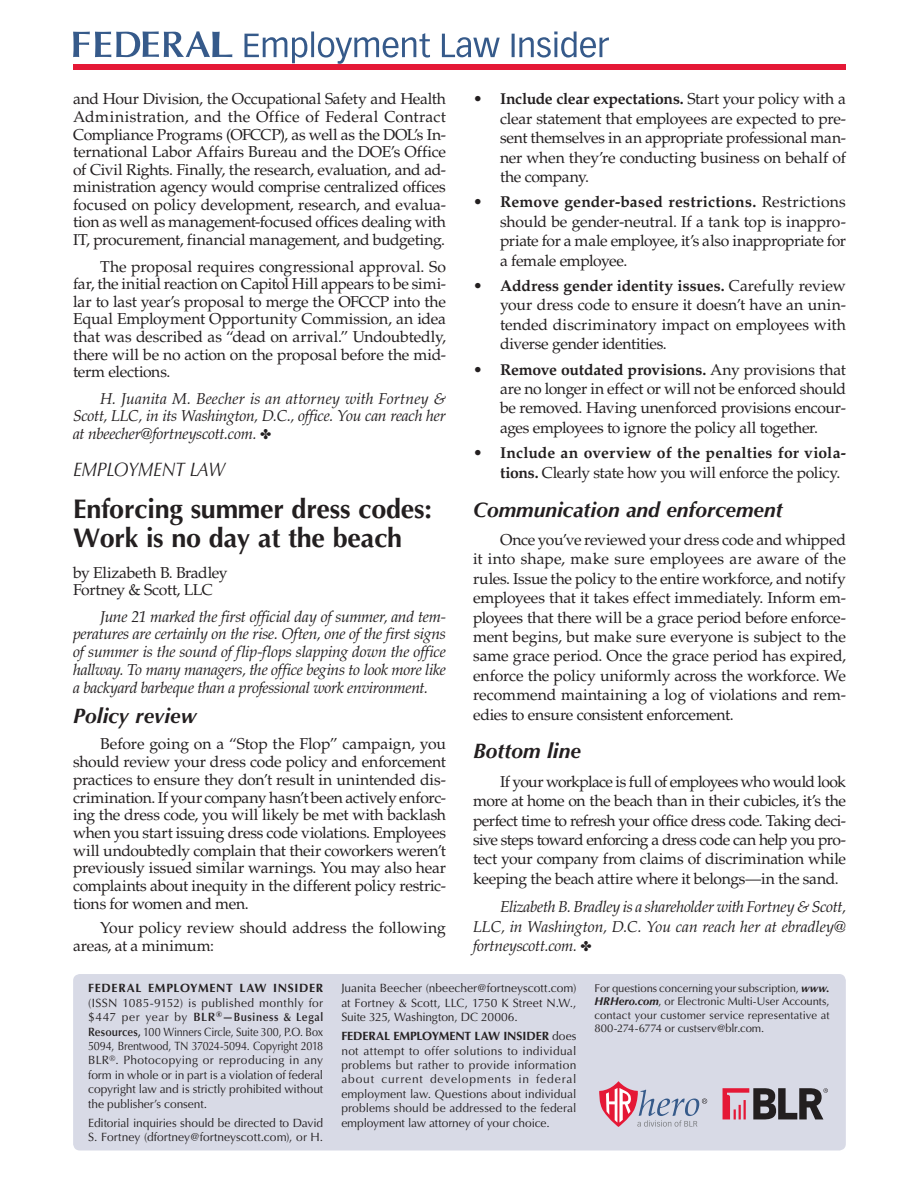
<style>
.page{position:relative;width:918px;height:1188px;background:#fff}
.page>*{position:absolute;margin:0;border:0;box-sizing:border-box;transform-origin:0 0}
.A{font:700 27px/28.5px "Optima LT Std";letter-spacing:-.01em;color:#231f20}
.B{font:italic 700 21px "Optima LT Std";color:#231f20}
.kicker{font:italic 19.5px "Optima LT Std";letter-spacing:-.015em;color:#231f20;scale:.9 1}
.body{font:15.75px/17.5px "Palatino LT Std";letter-spacing:-.015em;color:#231f20;text-align:justify}
.bullet{font:15.75px/19.4px "Palatino LT Std";letter-spacing:-.02em;color:#231f20;text-align:justify}
.body-2{font:italic 15.75px/17.7px "Palatino LT Std";letter-spacing:-.02em;color:#231f20;text-align:justify}
.bullet-2{font:700 15.75px/19.4px "Palatino LT Std";letter-spacing:.01em;color:#231f20}
.by{font:15.75px/16.5px "Palatino LT Std";letter-spacing:-.025em;color:#231f20}
.t1{font:12px/14.4px "Optima LT Std";letter-spacing:-.005em;color:#231f20;text-align:justify}
.t2{font:700 12px "Optima LT Std";letter-spacing:.06em;color:#231f20}
.t3{font:11.25px/13.5px "Optima LT Std";letter-spacing:.005em;color:#231f20;text-align:justify}
.s1{font-weight:700}
.s2{font-weight:400}
.s3{font-weight:600}
.s4{font-weight:700;font-style:italic}
</style>
<div class="page">
<div style="left:73px;top:65px;width:773px;height:5px;background:#e51836"></div>
<svg style="left:73px;top:31px;width:159px;height:26px"></svg>
<div style="left:73px;top:974px;width:773px;height:177px;background:#d8dae6;border-radius:7px"></div>
<svg style="left:723px;top:1088px;width:105px;height:31px"></svg>
<svg style="left:599px;top:1081px;width:108px;height:46px"></svg>
<svg style="left:244px;top:32px;width:365px;height:32px"></svg>
<p class="body" style="left:73px;top:91px;width:374px">and Hour Division, the Occupational Safety and Health Administration, and the Office of Federal Contract Compliance Programs (OFCCP), as well as the DOL’s In&shy;ternational Labor Affairs Bureau and the DOE’s Office of Civil Rights. Finally, the research, evaluation, and ad&shy;ministration agency would comprise centralized offices focused on policy development, research, and evalua&shy;tion as well as management-focused offices dealing with IT, procurement, financial management, and budgeting.</p>
<p class="body" style="left:73px;top:258px;width:374px;text-indent:27px">The proposal requires congressional approval. So far, the initial reaction on Capitol Hill appears to be simi&shy;lar to last year’s proposal to merge the OFCCP into the Equal Employment Opportunity Commission, an idea that was described as “dead on arrival.” Undoubtedly, there will be no action on the proposal before the mid&shy;term elections.</p>
<p class="body-2" style="left:73px;top:390px;width:374px;text-indent:27px">H. Juanita M. Beecher is an attorney with Fortney &amp; Scott, LLC, in its Washington, D.C., office. You can reach her at nbeecher@fortneyscott.com. ✤</p>
<p class="kicker" style="left:73px;top:458px;width:171px">EMPLOYMENT LAW</p>
<p class="A" style="left:73px;top:495px;width:360px">Enforcing summer dress codes:<br>Work is no day at the beach</p>
<p class="by" style="left:73px;top:565px;width:156px">by Elizabeth B. Bradley<br>Fortney &amp; Scott, LLC</p>
<p class="body-2" style="left:73px;top:608px;width:374px;text-indent:27px">June 21 marked the first official day of summer, and tem&shy;peratures are certainly on the rise. Often, one of the first signs of summer is the sound of flip-flops slapping down the office hallway. To many managers, the office begins to look more like a backyard barbeque than a professional work environment.</p>
<p class="B" style="left:73px;top:703px;width:125px">Policy review</p>
<p class="body" style="left:73px;top:735px;width:375px;text-indent:27px">Before going on a “Stop the Flop” campaign, you should review your dress code policy and enforcement practices to ensure they don’t result in unintended dis&shy;crimination. If your company hasn’t been actively enforc&shy;ing the dress code, you will likely be met with backlash when you start issuing dress code violations. Employees will undoubtedly complain that their coworkers weren’t previously issued similar warnings. You may also hear complaints about inequity in the different policy restric&shy;tions for women and men.</p>
<p class="body" style="left:73px;top:919px;width:374px;line-height:18px;text-indent:27px">Your policy review should address the following areas, at a minimum:</p>
<p class="bullet" style="left:500px;top:90px;width:347px;text-indent:-27px"><span class="s1">• Include clear expectations.</span> Start your policy with a clear statement that employees are expected to pre&shy;sent themselves in an appropriate professional man&shy;ner when they’re conducting business on behalf of the company.</p>
<p class="bullet" style="left:500px;top:193px;width:347px;text-indent:-27px"><span class="s1">• Remove gender-based restrictions.</span> Restrictions should be gender-neutral. If a tank top is inappro&shy;priate for a male employee, it’s also inappropriate for a female employee.</p>
<p class="bullet" style="left:500px;top:276px;width:347px;text-indent:-27px"><span class="s1">• Address gender identity issues.</span> Carefully review your dress code to ensure it doesn’t have an unin&shy;tended discriminatory impact on employees with diverse gender identities.</p>
<p class="bullet" style="left:500px;top:360px;width:347px;text-indent:-27px"><span class="s1">• Remove outdated provisions.</span> Any provisions that are no longer in effect or will not be enforced should be removed. Having unenforced provisions encour&shy;ages employees to ignore the policy all together.</p>
<p class="bullet-2" style="left:500px;top:443px;width:347px;text-indent:-27px">• Include an overview of the penalties for viola&shy;tions. <span class="s2">Clearly state how you will enforce the policy.</span></p>
<p class="B" style="left:473px;top:497px;width:311px">Communication and enforcement</p>
<p class="body" style="left:473px;top:530px;width:375px;line-height:19.4px;text-indent:27px">Once you’ve reviewed your dress code and whipped it into shape, make sure employees are aware of the rules. Issue the policy to the entire workforce, and notify employees that it takes effect immediately. Inform em&shy;ployees that there will be a grace period before enforce&shy;ment begins, but make sure everyone is subject to the same grace period. Once the grace period has expired, enforce the policy uniformly across the workforce. We recommend maintaining a log of violations and rem&shy;edies to ensure consistent enforcement.</p>
<p class="B" style="left:473px;top:739px;width:109px">Bottom line</p>
<p class="body" style="left:473px;top:772px;width:374px;line-height:19.4px;text-indent:27px">If your workplace is full of employees who would look more at home on the beach than in their cubicles, it’s the perfect time to refresh your office dress code. Taking deci&shy;sive steps toward enforcing a dress code can help you pro&shy;tect your company from claims of discrimination while keeping the beach attire where it belongs—in the sand.</p>
<p class="body-2" style="left:473px;top:897px;width:374px;line-height:19.4px;text-indent:27px">Elizabeth B. Bradley is a shareholder with Fortney &amp; Scott, LLC, in Washington, D.C. You can reach her at ebradley@ fortneyscott.com. ✤</p>
<p class="t2" style="left:88px;top:981px;width:237px">FEDERAL EMPLOYMENT LAW INSIDER</p>
<p class="t1" style="left:88px;top:996px;width:237px">(ISSN 1085-9152) is published monthly for $447 per year by <span class="s3">BLR</span><sup>®</sup><span class="s3">—Business &amp; Legal Resources,</span> 100 Winners Circle, Suite 300, P.O. Box 5094, Brentwood, TN 37024-5094. Copyright 2018<br>BLR<sup>®</sup>. Photocopying or reproducing in any form in whole or in part is a violation of federal copyright law and is strictly prohibited without the publisher’s consent.</p>
<p class="t1" style="left:88px;top:1116px;width:237px">Editorial inquiries should be directed to David<br>S. Fortney (dfortney@fortneyscott.com), or H.</p>
<p class="t1" style="left:341px;top:981px;width:237px">Juanita Beecher (nbeecher@fortneyscott.com) at Fortney &amp; Scott, LLC, 1750 K Street N.W., Suite 325, Washington, DC 20006.</p>
<p class="t1" style="left:341px;top:1029px;width:237px"><span class="s1">FEDERAL EMPLOYMENT LAW INSIDER</span> does not attempt to offer solutions to individual problems but rather to provide information about current developments in federal employment law. Questions about individual problems should be addressed to the federal employment law attorney of your choice.</p>
<p class="t3" style="left:594px;top:982px;width:237px">For questions concerning your subscription, <span class="s4">www.<br>HRHero.com</span>, or Electronic Multi-User Accounts, contact your customer service representative at 800-274-6774 or custserv@blr.com.</p>
</div>
